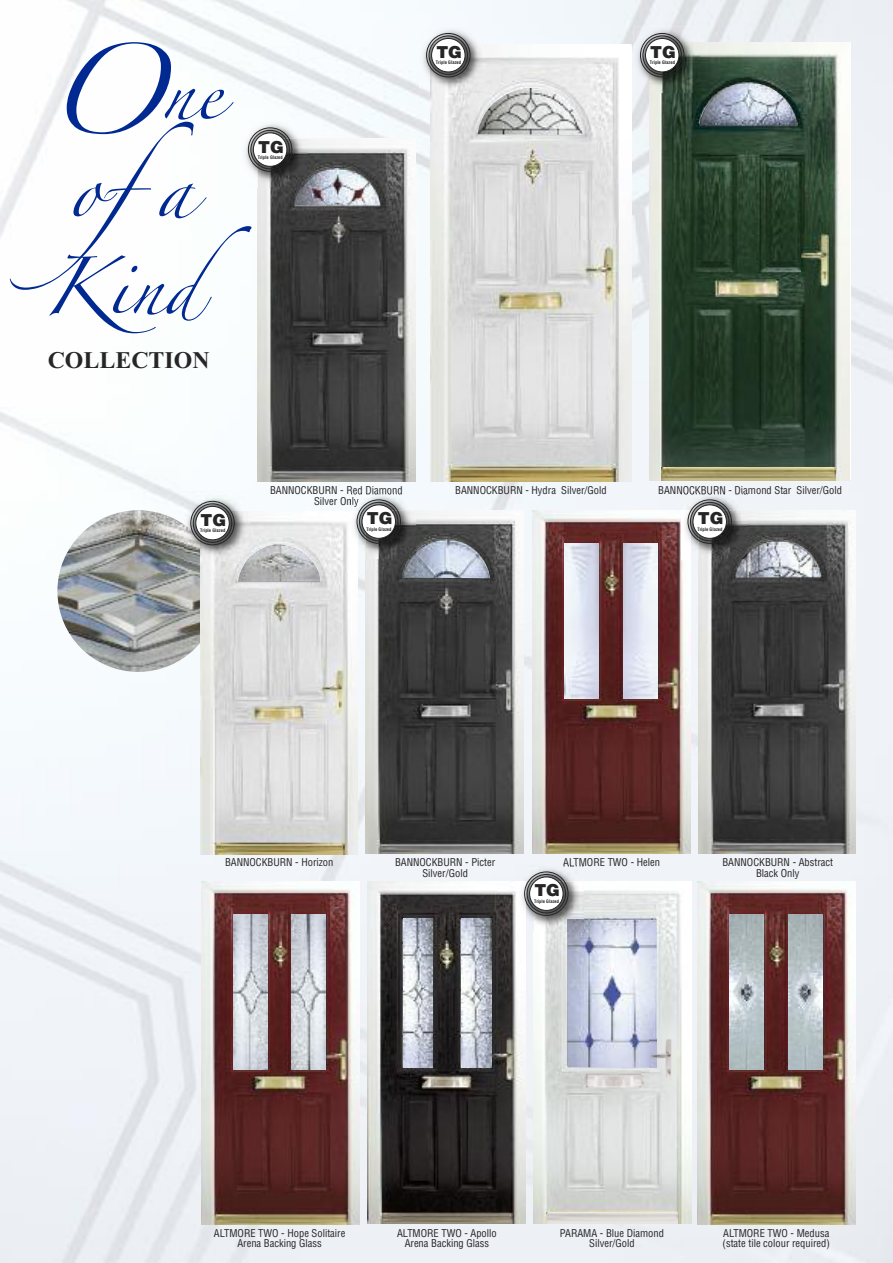
<style>
.page{position:relative;width:893px;height:1263px;background:#fff}
.page>*{position:absolute;margin:0;border:0;box-sizing:border-box;transform-origin:0 0}
.t1{font:51.45px "Zapfino";color:#002a92}
.t2{font:700 23.85px "Times New Roman";color:#272627}
.t3{font:900 16.5px "Helvetica";color:#272627}
.t4{font:condensed 10.5px/10.5px "Helvetica";color:#272627;text-align:center}
.t5{font:700 condensed 4.65px "Helvetica";color:#272627}
.s1{font-size:80.7px}
.s2{font-size:49.8px}
</style>
<div class="page">
<img style="left:0;top:0;width:893px;height:1263px">
<img style="left:258px;top:139px;width:157px;height:342px">
<img style="left:294px;top:168px;width:86px;height:37px">
<img style="left:649px;top:43px;width:200px;height:437px">
<img style="left:699px;top:83px;width:99px;height:43px">
<img style="left:801px;top:234px;width:28px;height:52px">
<img style="left:715px;top:279px;width:63px;height:17px">
<img style="left:661px;top:468px;width:174px;height:13px">
<img style="left:242px;top:121px;width:66px;height:66px">
<svg style="left:302px;top:180px;width:6px;height:7px"></svg>
<svg style="left:247px;top:127px;width:46px;height:45px"></svg>
<img style="left:365px;top:510px;width:158px;height:344px">
<img style="left:368px;top:881px;width:158px;height:343px">
<img style="left:403px;top:919px;width:30px;height:148px">
<img style="left:461px;top:919px;width:30px;height:149px">
<img style="left:201px;top:881px;width:158px;height:343px">
<img style="left:234px;top:915px;width:33px;height:154px">
<img style="left:292px;top:915px;width:34px;height:154px">
<img style="left:533px;top:510px;width:158px;height:343px">
<img style="left:565px;top:544px;width:34px;height:154px">
<img style="left:623px;top:544px;width:34px;height:154px">
<img style="left:634px;top:27px;width:66px;height:66px">
<svg style="left:639px;top:32px;width:46px;height:46px"></svg>
<img style="left:402px;top:539px;width:88px;height:39px">
<img style="left:699px;top:511px;width:157px;height:342px">
<img style="left:735px;top:540px;width:85px;height:37px">
<img style="left:57px;top:510px;width:162px;height:162px;border-radius:50%">
<img style="left:201px;top:512px;width:157px;height:342px">
<img style="left:184px;top:495px;width:66px;height:29px">
<img style="left:184px;top:524px;width:17px;height:37px">
<img style="left:201px;top:512px;width:49px;height:49px">
<svg style="left:190px;top:500px;width:45px;height:46px"></svg>
<img style="left:238px;top:544px;width:82px;height:38px">
<img style="left:430px;top:44px;width:201px;height:438px">
<img style="left:681px;top:493px;width:66px;height:66px">
<img style="left:681px;top:510px;width:10px;height:49px">
<img style="left:699px;top:511px;width:48px;height:48px">
<svg style="left:742px;top:553px;width:5px;height:6px"></svg>
<svg style="left:687px;top:499px;width:45px;height:45px"></svg>
<img style="left:358px;top:493px;width:58px;height:66px">
<img style="left:365px;top:510px;width:51px;height:49px">
<svg style="left:410px;top:551px;width:6px;height:8px"></svg>
<img style="left:350px;top:544px;width:8px;height:15px">
<svg style="left:350px;top:493px;width:51px;height:51px"></svg>
<img style="left:478px;top:88px;width:104px;height:47px">
<img style="left:420px;top:27px;width:66px;height:66px">
<svg style="left:426px;top:32px;width:45px;height:46px"></svg>
<img style="left:698px;top:881px;width:158px;height:343px">
<img style="left:730px;top:915px;width:34px;height:154px">
<img style="left:788px;top:915px;width:34px;height:154px">
<img style="left:534px;top:881px;width:157px;height:343px">
<img style="left:567px;top:919px;width:90px;height:148px">
<img style="left:650px;top:1039px;width:21px;height:41px">
<img style="left:650px;top:1039px;width:6px;height:28px">
<img style="left:583px;top:1073px;width:60px;height:16px">
<img style="left:546px;top:1212px;width:132px;height:12px">
<img style="left:518px;top:865px;width:66px;height:66px">
<img style="left:526px;top:881px;width:1px;height:50px">
<img style="left:518px;top:881px;width:8px;height:50px">
<img style="left:563px;top:865px;width:21px;height:2px">
<img style="left:534px;top:881px;width:50px;height:50px">
<img style="left:567px;top:919px;width:17px;height:12px">
<svg style="left:524px;top:871px;width:45px;height:45px"></svg>
<h1 class="t1" style="left:43px;top:70px;width:180px"><span class="s1">O</span>ne</h1>
<h1 class="t1" style="left:68px;top:168px;width:217px">o<span class="s2">f</span>a</h1>
<h3 class="t3" style="left:258px;top:137px;width:27px">TG</h3>
<p class="t5" style="left:258px;top:154px;width:27px">Triple Glazed</p>
<h1 class="t1" style="left:43px;top:265px;width:210px">Kind</h1>
<h2 class="t2" style="left:48px;top:352px;width:163px">COLLECTION</h2>
<h3 class="t3" style="left:436px;top:43px;width:27px">TG</h3>
<p class="t5" style="left:436px;top:60px;width:27px">Triple Glazed</p>
<h3 class="t3" style="left:650px;top:42px;width:27px">TG</h3>
<p class="t5" style="left:650px;top:60px;width:27px">Triple Glazed</p>
<h3 class="t3" style="left:201px;top:510px;width:27px">TG</h3>
<p class="t5" style="left:200px;top:528px;width:27px">Triple Glazed</p>
<p class="t4" style="left:270px;top:485px;width:134px">BANNOCKBURN - Red Diamond</p>
<p class="t4" style="left:455px;top:485px;width:153px">BANNOCKBURN - Hydra Silver/Gold</p>
<p class="t4" style="left:658px;top:485px;width:185px">BANNOCKBURN - Diamond Star Silver/Gold</p>
<p class="t4" style="left:314px;top:496px;width:46px">Silver Only</p>
<h3 class="t3" style="left:367px;top:509px;width:27px">TG</h3>
<h3 class="t3" style="left:698px;top:509px;width:27px">TG</h3>
<p class="t5" style="left:366px;top:526px;width:27px">Triple Glazed</p>
<p class="t5" style="left:697px;top:526px;width:27px">Triple Glazed</p>
<p class="t4" style="left:225px;top:857px;width:110px">BANNOCKBURN - Horizon</p>
<p class="t4" style="left:395px;top:857px;width:102px">BANNOCKBURN - Picter<br>Silver/Gold</p>
<p class="t4" style="left:563px;top:857px;width:98px">ALTMORE TWO - Helen</p>
<p class="t4" style="left:722px;top:857px;width:112px">BANNOCKBURN - Abstract<br>Black Only</p>
<h3 class="t3" style="left:534px;top:881px;width:27px">TG</h3>
<p class="t5" style="left:534px;top:898px;width:27px">Triple Glazed</p>
<p class="t4" style="left:214px;top:1228px;width:133px">ALTMORE TWO - Hope Solitaire<br>Arena Backing Glass</p>
<p class="t4" style="left:397px;top:1228px;width:101px">ALTMORE TWO - Apollo<br>Arena Backing Glass</p>
<p class="t4" style="left:560px;top:1228px;width:106px">PARAMA - Blue Diamond<br>Silver/Gold</p>
<p class="t4" style="left:722px;top:1228px;width:109px;text-align:left">ALTMORE TWO - Medusa (state tile colour required)</p>
</div>
